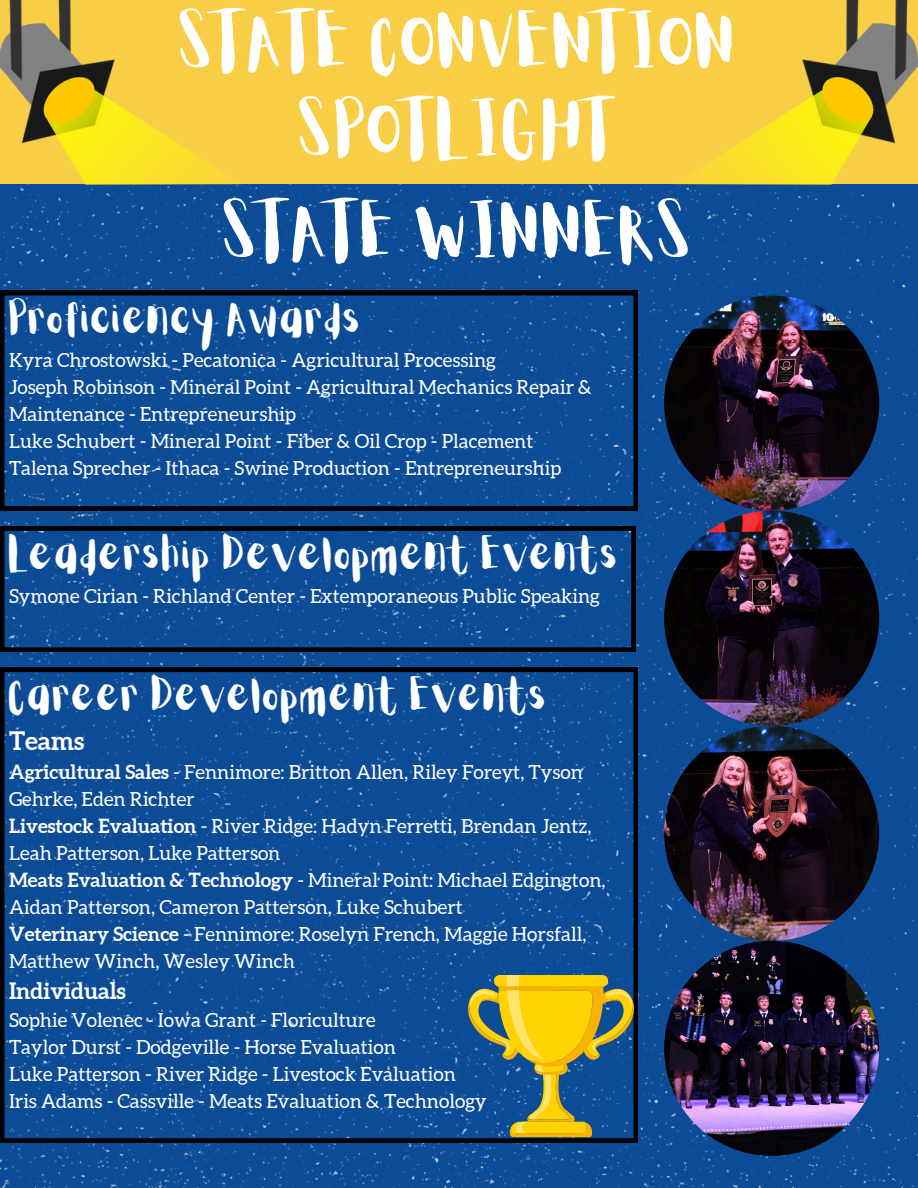
<style>
.page{position:relative;width:918px;height:1188px;background:#fff}
.page>*{position:absolute;margin:0;border:0;box-sizing:border-box;transform-origin:0 0}
.t1{font:63px/87.8px "Aloja Extended";color:#fff;text-align:center}
.t2{font:37.5px "Aloja Extended";color:#fff}
.t3{font:700 25.5px "Aleo";color:#fff}
.t4{font:700 22.5px "Aleo";color:#fff}
.t5{font:19.5px/27px "Aleo";color:#fff}
.s1{font-weight:700}
</style>
<div class="page">
<div style="left:0;top:184px;width:918px;height:1004px;background:#0c4c97"></div>
<img style="left:0;top:0;width:918px;height:184px">
<svg style="left:0;top:291px;width:638px;height:219px;background:#0d498f"></svg>
<svg style="left:0;top:526px;width:636px;height:126px;background:#0c468a"></svg>
<svg style="left:0;top:668px;width:638px;height:474px;background:#0d4a92"></svg>
<img style="left:664px;top:296px;width:215px;height:215px;border-radius:50%">
<img style="left:664px;top:726px;width:215px;height:215px;border-radius:50%">
<img style="left:664px;top:941px;width:215px;height:215px;border-radius:50%">
<img style="left:664px;top:511px;width:215px;height:215px;border-radius:50%">
<svg style="left:466px;top:975px;width:168px;height:162px;background:#7d8857"></svg>
<h1 class="t1" style="left:180px;top:3px;width:560px">STATE CONVENTION<br>SPOTLIGHT</h1>
<p class="t1" style="left:224px;top:193px;width:472px">STATE WINNERS</p>
<h1 class="t2" style="left:9px;top:302px;width:355px">Proficiency Awards</h1>
<p class="t5" style="left:9px;top:347px;width:489px">Kyra Chrostowski - Pecatonica - Agricultural Processing</p>
<p class="t5" style="left:9px;top:374px;width:584px">Joseph Robinson - Mineral Point - Agricultural Mechanics Repair &amp;<br>Maintenance - Entrepreneurship</p>
<p class="t5" style="left:9px;top:428px;width:526px">Luke Schubert - Mineral Point - Fiber &amp; Oil Crop - Placement</p>
<p class="t5" style="left:9px;top:455px;width:554px">Talena Sprecher - Ithaca - Swine Production - Entrepreneurship</p>
<p class="t2" style="left:9px;top:537px;width:612px">Leadership Development Events</p>
<p class="t5" style="left:9px;top:582px;width:593px">Symone Cirian - Richland Center - Extemporaneous Public Speaking</p>
<p class="t2" style="left:9px;top:679px;width:541px">Career Development Events</p>
<p class="t3" style="left:9px;top:727px;width:77px">Teams</p>
<p class="t5" style="left:9px;top:758px;width:575px"><span class="s1">Agricultural Sales</span> - Fennimore: Britton Allen, Riley Foreyt, Tyson<br>Gehrke, Eden Richter</p>
<p class="t5" style="left:9px;top:812px;width:584px"><span class="s1">Livestock Evaluation</span> - River Ridge: Hadyn Ferretti, Brendan Jentz,<br>Leah Patterson, Luke Patterson</p>
<p class="t5" style="left:9px;top:866px;width:598px"><span class="s1">Meats Evaluation &amp; Technology</span> - Mineral Point: Michael Edgington,<br>Aidan Patterson, Cameron Patterson, Luke Schubert</p>
<p class="t5" style="left:9px;top:920px;width:579px"><span class="s1">Veterinary Science</span> - Fennimore: Roselyn French, Maggie Horsfall,<br>Matthew Winch, Wesley Winch</p>
<p class="t4" style="left:9px;top:978px;width:118px">Individuals</p>
<p class="t5" style="left:9px;top:1007px;width:368px">Sophie Volenec - Iowa Grant - Floriculture</p>
<p class="t5" style="left:9px;top:1034px;width:389px">Taylor Durst - Dodgeville - Horse Evaluation</p>
<p class="t5" style="left:9px;top:1061px;width:448px">Luke Patterson - River Ridge - Livestock Evaluation</p>
<p class="t5" style="left:9px;top:1088px;width:479px">Iris Adams - Cassville - Meats Evaluation &amp; Technology</p>
</div>
